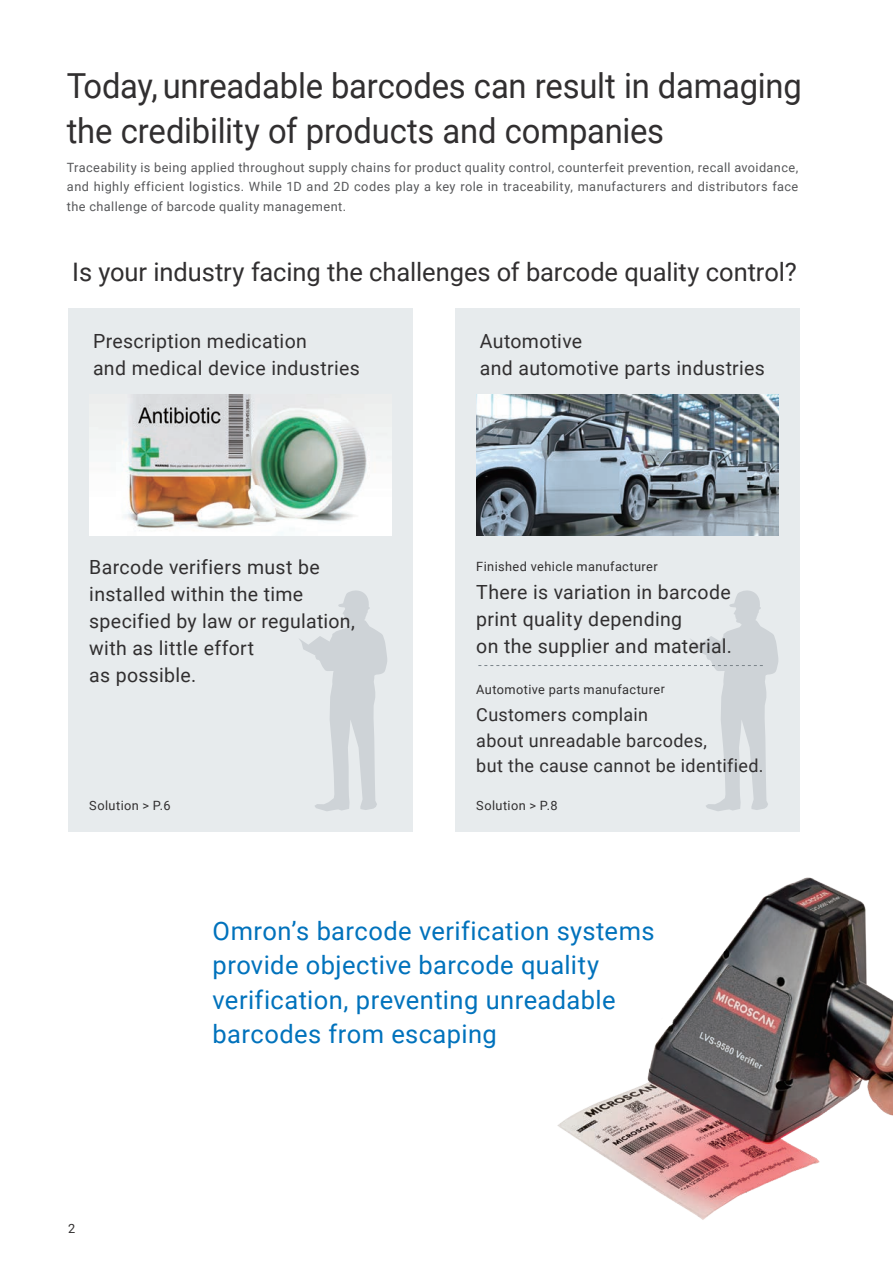
<style>
.page{position:relative;width:893px;height:1263px;background:#fff}
.page>*{position:absolute;margin:0;border:0;box-sizing:border-box;transform-origin:0 0}
.t1{font:34.5px/45px "Roboto";letter-spacing:-.005em;color:#312f30;scale:.95 1}
.t2{font:25.5px/34.5px "Roboto";letter-spacing:.015em;color:#0072bc}
.t3{font:25.5px "Roboto";letter-spacing:-.005em;color:#312f30}
.t4{font:19.5px/27px "Roboto";letter-spacing:.015em;color:#312f30}
.t5{font:18px/25.5px "Roboto";letter-spacing:.02em;color:#312f30}
.t6{font:12.75px/19.5px "Roboto";letter-spacing:.035em;color:#57585a;text-align:justify}
.t7{font:12.75px "Roboto";letter-spacing:.03em;color:#312f30}
.s1{font-size:12px}
</style>
<div class="page">
<div style="left:68px;top:309px;width:344px;height:523px;background:#e7ebed"></div>
<div style="left:455px;top:309px;width:344px;height:523px;background:#e7ebed"></div>
<img style="left:557px;top:877px;width:336px;height:343px">
<img style="left:89px;top:394px;width:302px;height:142px">
<img style="left:476px;top:394px;width:302px;height:142px">
<svg style="left:299px;top:590px;width:88px;height:221px"></svg>
<svg style="left:478px;top:590px;width:300px;height:221px"></svg>
<h1 class="t1" style="left:67px;top:62px;width:775px">Today, unreadable barcodes can result in damaging the credibility of products and companies</h1>
<p class="t6" style="left:67px;top:157px;width:733px">Traceability is being applied throughout supply chains for product quality control, counterfeit prevention, recall avoidance, and highly efficient logistics. While 1D and 2D codes play a key role in traceability, manufacturers and distributors face the challenge of barcode quality management.</p>
<h2 class="t3" style="left:72px;top:254px;width:726px">Is your industry facing the challenges of barcode quality control?</h2>
<p class="t4" style="left:93px;top:327px;width:268px">Prescription medication<br>and medical device industries</p>
<p class="t4" style="left:480px;top:327px;width:287px">Automotive<br>and automotive parts industries</p>
<p class="t4" style="left:89px;top:553px;width:267px">Barcode verifiers must be installed within the time specified by law or regulation, with as little effort<br>as possible.</p>
<p class="t7" style="left:476px;top:557px;width:183px">Finished vehicle manufacturer</p>
<p class="t4" style="left:476px;top:578px;width:257px">There is variation in barcode print quality depending<br>on the supplier and material.</p>
<p class="t7" style="left:476px;top:680px;width:190px">Automotive parts manufacture<span class="s1">r</span></p>
<p class="t5" style="left:476px;top:701px;width:289px">Customers complain<br>about unreadable barcodes,<br>but the cause cannot be identified.</p>
<p class="t7" style="left:89px;top:796px;width:83px">Solution &gt; P.6</p>
<p class="t7" style="left:476px;top:796px;width:83px">Solution &gt; P.8</p>
<p class="t7" style="left:68px;top:1219px;width:9px">2</p>
<h2 class="t2" style="left:213px;top:912px;width:443px">Omron’s barcode verification systems provide objective barcode quality verification, preventing unreadable barcodes from escaping</h2>
</div>
